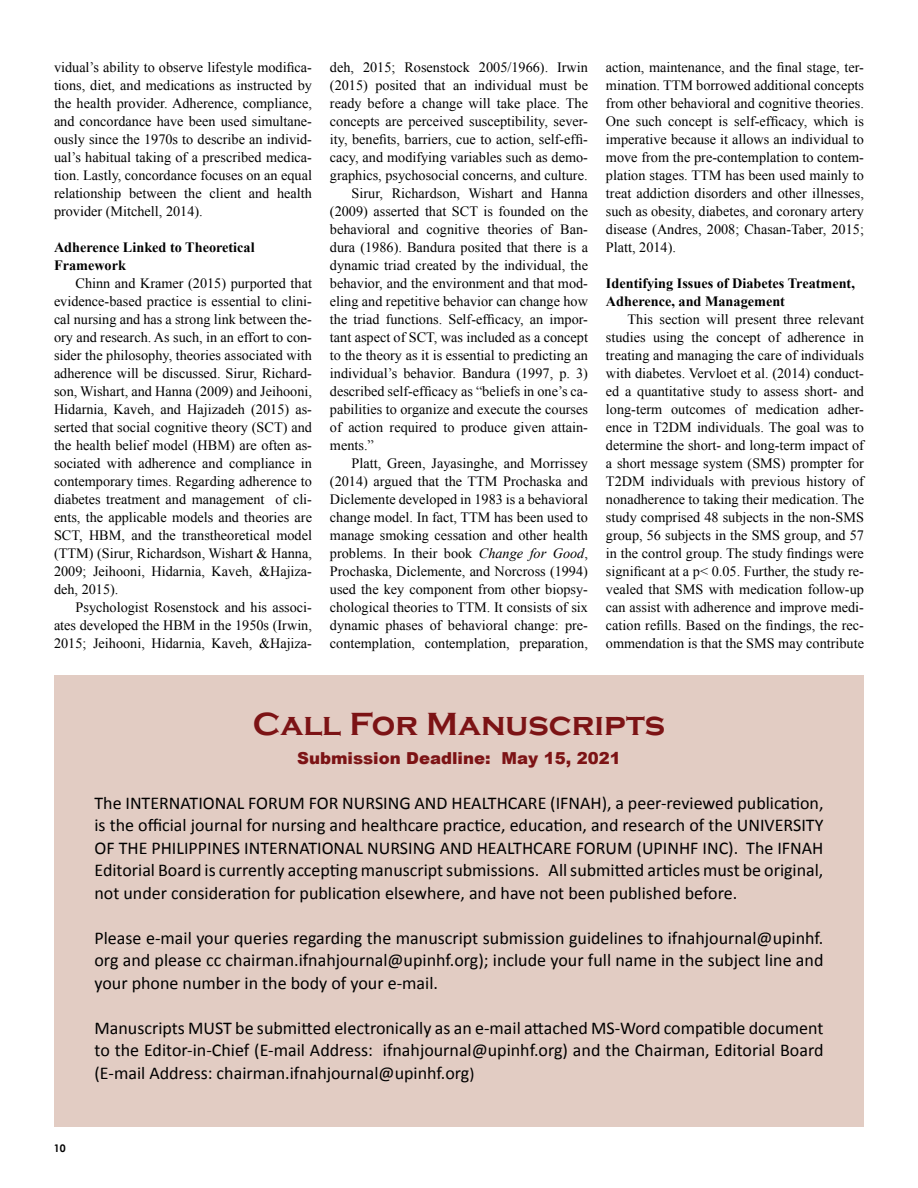
<style>
.page{position:relative;width:918px;height:1188px;background:#fff}
.page>*{position:absolute;margin:0;border:0;box-sizing:border-box;transform-origin:0 0}
.t1{font:700 33px "Copperplate Gothic";color:#7c1315}
.t2{font:18px/22.5px "Calibri";color:#000;text-align:justify}
.t3{font:900 16.5px "Arial";color:#7c1315}
.t4{font:14.25px/18px "Times New Roman";color:#000;text-align:justify}
.t5{font:700 14.25px/18px "Times New Roman";color:#000}
.t6{font:700 10.5px "Century Gothic";color:#000}
.s1{font-style:italic}
.s2{font-size:16.5px}
</style>
<div class="page">
<div style="left:54px;top:675px;width:810px;height:451px;background:#e2ccc3"></div>
<p class="t4" style="left:54px;top:58px;width:260px">vidual’s ability to observe lifestyle modifica&shy;tions, diet, and medications as instructed by the health provider. Adherence, compliance, and concordance have been used simultane&shy;ously since the 1970s to describe an individ&shy;ual’s habitual taking of a prescribed medica&shy;tion. Lastly, concordance focuses on an equal relationship between the client and health provider (Mitchell, 2014).</p>
<p class="t5" style="left:54px;top:238px;width:202px">Adherence Linked to Theoretical<br>Framework</p>
<p class="t4" style="left:54px;top:274px;width:260px;text-indent:22px">Chinn and Kramer (2015) purported that evidence-based practice is essential to clini&shy;cal nursing and has a strong link between the&shy;ory and research. As such, in an effort to con&shy;sider the philosophy, theories associated with adherence will be discussed. Sirur, Richard&shy;son, Wishart, and Hanna (2009) and Jeihooni, Hidarnia, Kaveh, and Hajizadeh (2015) as&shy;serted that social cognitive theory (SCT) and the health belief model (HBM) are often as&shy;sociated with adherence and compliance in contemporary times. Regarding adherence to diabetes treatment and management of cli&shy;ents, the applicable models and theories are SCT, HBM, and the transtheoretical model (TTM) (Sirur, Richardson, Wishart &amp; Hanna, 2009; Jeihooni, Hidarnia, Kaveh, &amp;Hajiza&shy;deh, 2015).</p>
<p class="t4" style="left:54px;top:598px;width:260px;text-indent:22px">Psychologist Rosenstock and his associ&shy;ates developed the HBM in the 1950s (Irwin, 2015; Jeihooni, Hidarnia, Kaveh, &amp;Hajiza-</p>
<p class="t4" style="left:330px;top:58px;width:260px">deh, 2015; Rosenstock 2005/1966). Irwin</p>
<p class="t4" style="left:330px;top:76px;width:260px">(2015) posited that an individual must be</p>
<p class="t4" style="left:330px;top:94px;width:260px">ready before a change will take place. The</p>
<p class="t4" style="left:330px;top:112px;width:259px">concepts are perceived susceptibility, sever-</p>
<p class="t4" style="left:330px;top:130px;width:260px">ity, benefits, barriers, cue to action, self-effi-</p>
<p class="t4" style="left:330px;top:148px;width:260px">cacy, and modifying variables such as demo-</p>
<p class="t4" style="left:330px;top:166px;width:259px">graphics, psychosocial concerns, and culture.</p>
<p class="t4" style="left:352px;top:184px;width:238px">Sirur, Richardson, Wishart and Hanna</p>
<p class="t4" style="left:330px;top:202px;width:260px">(2009) asserted that SCT is founded on the</p>
<p class="t4" style="left:330px;top:220px;width:260px">behavioral and cognitive theories of Ban-</p>
<p class="t4" style="left:330px;top:238px;width:260px">dura (1986). Bandura posited that there is a</p>
<p class="t4" style="left:330px;top:256px;width:260px">dynamic triad created by the individual, the</p>
<p class="t4" style="left:330px;top:274px;width:260px">behavior, and the environment and that mod-</p>
<p class="t4" style="left:330px;top:292px;width:260px">eling and repetitive behavior can change how</p>
<p class="t4" style="left:330px;top:310px;width:259px">the triad functions. Self-efficacy, an impor-</p>
<p class="t4" style="left:330px;top:328px;width:260px">tant aspect of SCT, was included as a concept</p>
<p class="t4" style="left:330px;top:346px;width:260px">to the theory as it is essential to predicting an</p>
<p class="t4" style="left:330px;top:364px;width:259px">individual’s behavior. Bandura (1997, p. 3)</p>
<p class="t4" style="left:330px;top:382px;width:260px">described self-efficacy as “beliefs in one’s ca-</p>
<p class="t4" style="left:330px;top:400px;width:260px">pabilities to organize and execute the courses</p>
<p class="t4" style="left:330px;top:418px;width:259px">of action required to produce given attain-</p>
<p class="t4" style="left:330px;top:436px;width:45px">ments.”</p>
<p class="t4" style="left:352px;top:454px;width:238px">Platt, Green, Jayasinghe, and Morrissey</p>
<p class="t4" style="left:330px;top:472px;width:260px">(2014) argued that the TTM Prochaska and</p>
<p class="t4" style="left:330px;top:490px;width:260px">Diclemente developed in 1983 is a behavioral</p>
<p class="t4" style="left:330px;top:508px;width:259px">change model. In fact, TTM has been used to</p>
<p class="t4" style="left:330px;top:526px;width:260px">manage smoking cessation and other health</p>
<p class="t4" style="left:330px;top:544px;width:260px">problems. In their book <span class="s1">Change for Good</span>,</p>
<p class="t4" style="left:330px;top:562px;width:260px">Prochaska, Diclemente, and Norcross (1994)</p>
<p class="t4" style="left:330px;top:580px;width:260px">used the key component from other biopsy-</p>
<p class="t4" style="left:330px;top:598px;width:260px">chological theories to TTM. It consists of six</p>
<p class="t4" style="left:330px;top:616px;width:260px">dynamic phases of behavioral change: pre-</p>
<p class="t4" style="left:330px;top:634px;width:260px">contemplation, contemplation, preparation,</p>
<p class="t4" style="left:606px;top:58px;width:260px">action, maintenance, and the final stage, ter&shy;mination. TTM borrowed additional concepts from other behavioral and cognitive theories.<br>One such concept is self-efficacy, which is imperative because it allows an individual to move from the pre-contemplation to contem&shy;plation stages. TTM has been used mainly to treat addiction disorders and other illnesses, such as obesity, diabetes, and coronary artery disease (Andres, 2008; Chasan-Taber, 2015; Platt, 2014).</p>
<p class="t5" style="left:606px;top:274px;width:250px">Identifying Issues of Diabetes Treatment,<br>Adherence, and Management</p>
<p class="t4" style="left:606px;top:310px;width:260px;text-indent:22px">This section will present three relevant studies using the concept of adherence in treating and managing the care of individuals with diabetes. Vervloet et al. (2014) conduct&shy;ed a quantitative study to assess short- and long-term outcomes of medication adher&shy;ence in T2DM individuals. The goal was to determine the short- and long-term impact of a short message system (SMS) prompter for T2DM individuals with previous history of nonadherence to taking their medication. The study comprised 48 subjects in the non-SMS group, 56 subjects in the SMS group, and 57 in the control group. The study findings were significant at a p&lt; 0.05. Further, the study re&shy;vealed that SMS with medication follow-up can assist with adherence and improve medi&shy;cation refills. Based on the findings, the rec&shy;ommendation is that the SMS may contribute</p>
<p class="t6" style="left:54px;top:1140px;width:13px">10</p>
<h1 class="t1" style="left:253px;top:705px;width:414px">Call For Manuscripts</h1>
<p class="t3" style="left:297px;top:746px;width:325px">Submission Deadline: May 15, 2021</p>
<p class="t2" style="left:94px;top:791px;width:731px">The INTERNATIONAL FORUM FOR NURSING AND HEALTHCARE (IFNAH), a peer-reviewed publication, is the official journal for nursing and healthcare practice, education, and research of the UNIVERSITY OF THE PHILIPPINES INTERNATIONAL NURSING AND HEALTHCARE FORUM (UPINHF INC). The IFNAH Editorial Board is currently accepting manuscript submissions. All submitted articles must be original, not under consideration for publication elsewhere, and have not been published before.</p>
<p class="t2" style="left:94px;top:926px;width:730px">Please e-mail your queries regarding the manuscript submission guidelines to ifnahjournal@upinhf. org and please cc chairman.ifnahjournal@upinhf.org); include your full name in the subject line and your phone number in the body of your e-mail.</p>
<p class="t2" style="left:94px;top:1016px;width:731px">Manuscripts MUST be submitted electronically as an e-mail attached MS-Word compatible document to the Editor-in-Chief (E-mail Address: ifnahjournal@upinhf.org) and the Chairman, Editorial Board (E-mail Address: chairman.ifnahjournal@upinhf.org<span class="s2">)</span></p>
</div>
